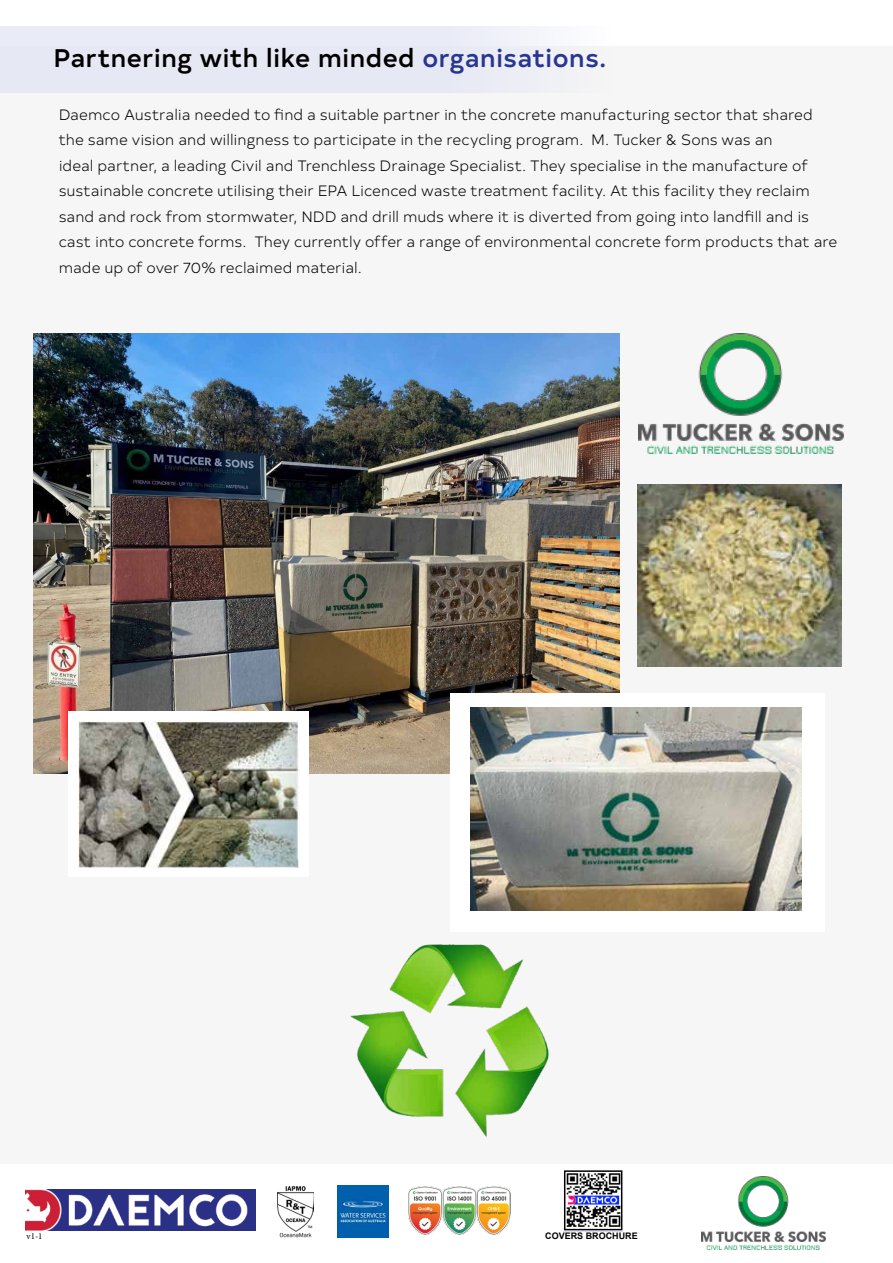
<style>
.page{position:relative;width:893px;height:1263px;background:#fff}
.page>*{position:absolute;margin:0;border:0;box-sizing:border-box;transform-origin:0 0}
.t1{font:500 25.5px "Typold";letter-spacing:.015em;color:#000}
.t2{font:300 15px/25.5px "Typold";letter-spacing:-.005em;color:#000}
.t3{font:700 9px "Arial";color:#000}
.t4{font:9px "Minion Pro";color:#000}
.s1{color:#283691}
</style>
<div class="page">
<img style="left:408px;top:1187px;width:103px;height:48px">
<img style="left:26px;top:1190px;width:229px;height:41px">
<img style="left:277px;top:1186px;width:36px;height:52px">
<img style="left:337px;top:1186px;width:52px;height:52px">
<img style="left:701px;top:1177px;width:124px;height:72px">
<img style="left:564px;top:1173px;width:58px;height:58px">
<div style="left:564px;top:1170px;width:58px;height:60px;border:2px solid #000"></div>
<div style="left:0;top:47px;width:893px;height:1117px;background:#f6f6f6"></div>
<div style="left:0;top:26px;width:611px;height:67px;background:#e0e3f4"></div>
<img style="left:638px;top:484px;width:204px;height:183px">
<img style="left:34px;top:334px;width:586px;height:439px">
<div style="left:450px;top:693px;width:375px;height:238px;background:#fff"></div>
<img style="left:639px;top:334px;width:205px;height:119px">
<img style="left:470px;top:707px;width:331px;height:203px">
<img style="left:350px;top:944px;width:199px;height:194px">
<div style="left:68px;top:711px;width:241px;height:166px;background:#fff"></div>
<img style="left:78px;top:721px;width:222px;height:146px">
<p class="t1" style="left:53px;top:37px;width:555px">Partnering with like minded <span class="s1">organisations.</span></p>
<p class="t2" style="left:59px;top:101px;width:780px">Daemco Australia needed to find a suitable partner in the concrete manufacturing sector that shared the same vision and willingness to participate in the recycling program. M. Tucker &amp; Sons was an<br>ideal partner, a leading Civil and Trenchless Drainage Specialist. They specialise in the manufacture of sustainable concrete utilising their EPA Licenced waste treatment facility. At this facility they reclaim sand and rock from stormwater, NDD and drill muds where it is diverted from going into landfill and is cast into concrete forms. They currently offer a range of environmental concrete form products that are made up of over 70% reclaimed material.</p>
<p class="t4" style="left:27px;top:1230px;width:18px">v1-1</p>
<p class="t3" style="left:545px;top:1229px;width:94px">COVERS BROCHURE</p>
</div>
